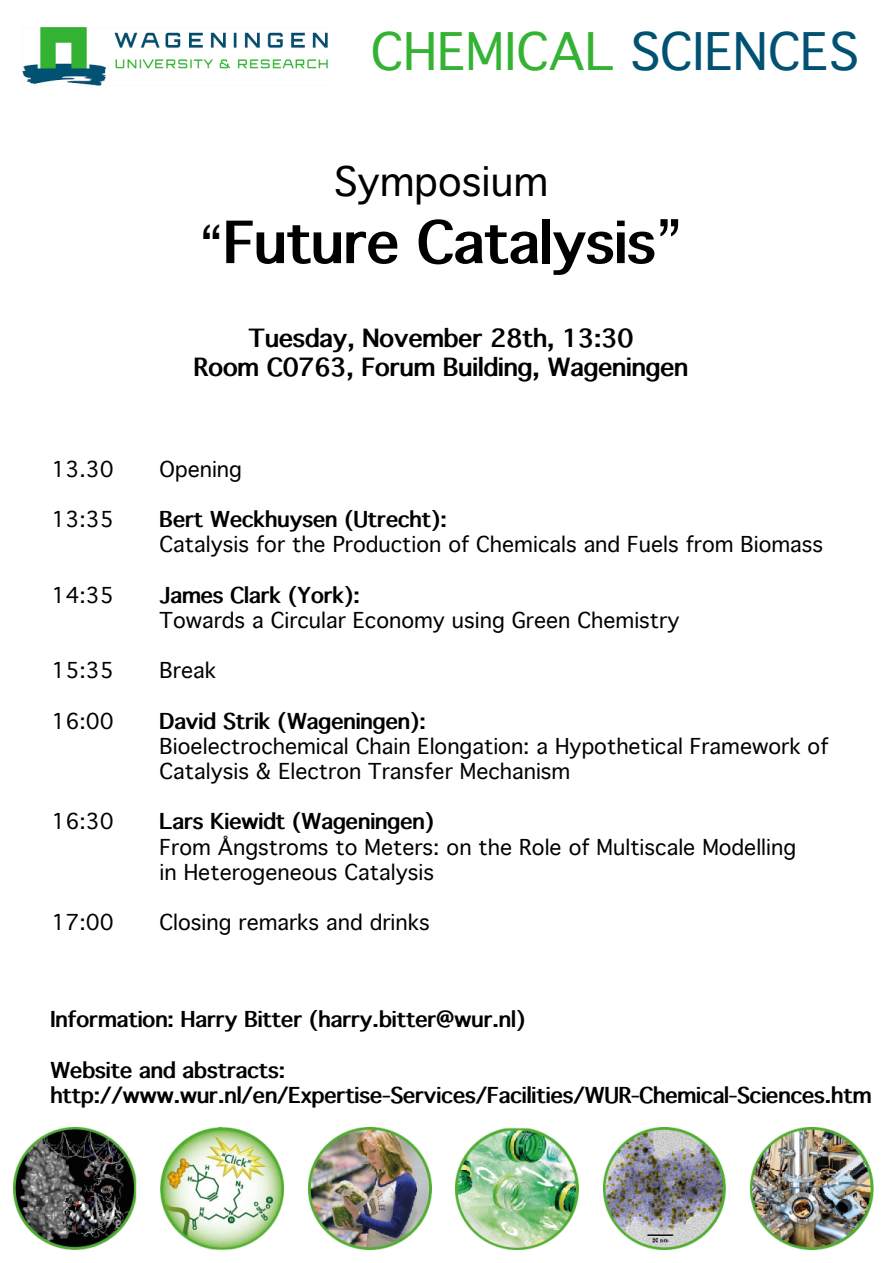
<style>
.page{position:relative;width:893px;height:1263px;background:#fff}
.page>*{position:absolute;margin:0;border:0;box-sizing:border-box;transform-origin:0 0}
.t1{font:700 55.5px "Thonburi";color:#000}
.t2{font:49.5px "Thonburi";color:#34b233}
.t3{font:39px "Thonburi";color:#000}
.t4{font:700 24px/28.8px "Thonburi";color:#000;text-align:center}
.t5{font:21px/25.2px "Thonburi";color:#000}
.t6{font:700 21px/25.2px "Thonburi";color:#000}
.s1{color:#005172}
.s2{font-weight:400;font-size:49.5px}
.s3{font-weight:400}
</style>
<div class="page">
<img style="left:603px;top:1127px;width:123px;height:123px">
<img style="left:456px;top:1127px;width:122px;height:123px">
<img style="left:14px;top:1127px;width:122px;height:123px">
<img style="left:308px;top:1127px;width:123px;height:123px">
<img style="left:161px;top:1127px;width:123px;height:123px">
<img style="left:750px;top:1127px;width:123px;height:123px">
<img style="left:23px;top:28px;width:305px;height:58px">
<h2 class="t2" style="left:371px;top:24px;width:490px">CHEMICAL <span class="s1">SCIENCES</span></h2>
<h3 class="t3" style="left:334px;top:160px;width:216px">Symposium</h3>
<h1 class="t1" style="left:199px;top:211px;width:485px"><span class="s2">“</span>Future Catalysis<span class="s3">”</span></h1>
<p class="t4" style="left:194px;top:325px;width:496px">Tuesday, November 28th, 13:30<br>Room C0763, Forum Building, Wageningen</p>
<p class="t5" style="left:52px;top:457px;width:64px">13.30</p>
<p class="t5" style="left:160px;top:457px;width:84px">Opening</p>
<p class="t5" style="left:52px;top:507px;width:64px">13:35</p>
<p class="t6" style="left:160px;top:507px;width:289px">Bert Weckhuysen (Utrecht):</p>
<p class="t5" style="left:160px;top:532px;width:665px">Catalysis for the Production of Chemicals and Fuels from Biomass</p>
<p class="t5" style="left:52px;top:583px;width:64px">14:35</p>
<p class="t6" style="left:160px;top:583px;width:202px">James Clark (York):</p>
<p class="t5" style="left:160px;top:608px;width:521px">Towards a Circular Economy using Green Chemistry</p>
<p class="t5" style="left:52px;top:658px;width:64px">15:35</p>
<p class="t5" style="left:160px;top:658px;width:58px">Break</p>
<p class="t5" style="left:52px;top:709px;width:64px">16:00</p>
<p class="t6" style="left:160px;top:709px;width:268px">David Strik (Wageningen):</p>
<p class="t5" style="left:160px;top:734px;width:670px">Bioelectrochemical Chain Elongation: a Hypothetical Framework of<br>Catalysis &amp; Electron Transfer Mechanism</p>
<p class="t5" style="left:52px;top:809px;width:64px">16:30</p>
<p class="t6" style="left:160px;top:809px;width:276px">Lars Kiewidt (Wageningen)</p>
<p class="t5" style="left:160px;top:835px;width:638px">From Ångstroms to Meters: on the Role of Multiscale Modelling in Heterogeneous Catalysis</p>
<p class="t5" style="left:52px;top:910px;width:64px">17:00</p>
<p class="t5" style="left:160px;top:910px;width:272px">Closing remarks and drinks</p>
<p class="t6" style="left:50px;top:1007px;width:477px">Information: Harry Bitter (harry.bitter@wur.nl)</p>
<p class="t6" style="left:50px;top:1058px;width:823px">Website and abstracts: http://www.wur.nl/en/Expertise-Services/Facilities/WUR-Chemical-Sciences.htm</p>
</div>
